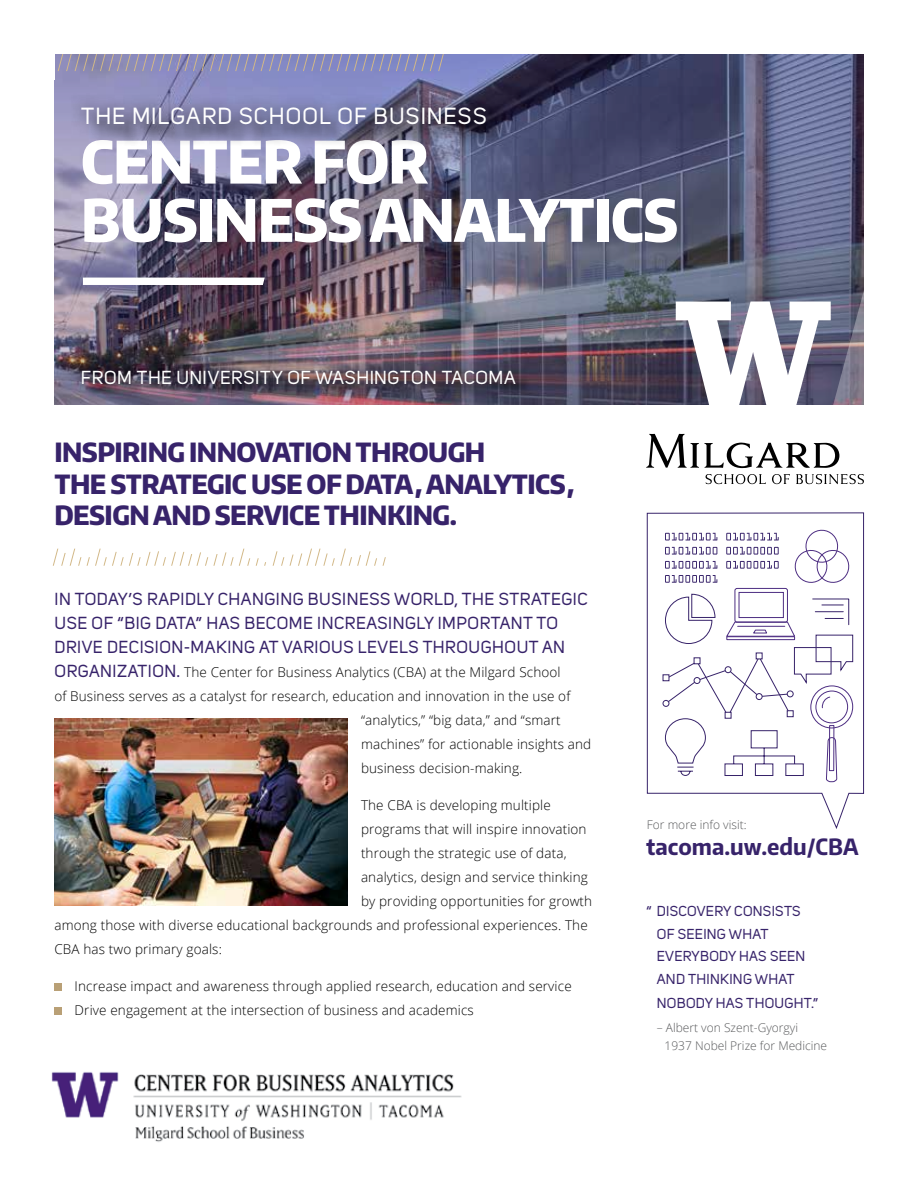
<style>
.page{position:relative;width:918px;height:1188px;background:#fff}
.page>*{position:absolute;margin:0;border:0;box-sizing:border-box;transform-origin:0 0}
.t1{font:800 58.05px/58.3px "Encode Sans Narrow";letter-spacing:-.02em;color:#fff}
.t2{font:800 26.25px/31.8px "Encode Sans Narrow";letter-spacing:-.02em;color:#37236a}
.t3{font:23.1px "Uni Sans";letter-spacing:.05em;color:#fff}
.t4{font:700 22.2px "Encode Sans Narrow";color:#37236a}
.t5{font:18.6px "Uni Sans";letter-spacing:.025em;color:#fff}
.t6{font:17.25px/24px "Uni Sans";letter-spacing:.03em;color:#37236a}
.t7{font:14.25px/22.5px "Uni Sans";letter-spacing:.02em;color:#37236a}
.t8{font:300 13.5px/24px "Open Sans";letter-spacing:.01em;color:#000}
.t9{font:300 12px/18px "Open Sans";color:#58595b}
.s1{font-family:"Uni Sans";font-weight:400;font-size:17.25px;color:#37236a}
</style>
<div class="page">
<img style="left:54px;top:54px;width:810px;height:350px">
<div style="left:54px;top:983px;width:8px;height:8px;background:#b9a076"></div>
<div style="left:54px;top:1007px;width:8px;height:8px;background:#b9a076"></div>
<svg style="left:81px;top:278px;width:184px;height:7px"></svg>
<div style="left:85px;top:372px;width:449px;height:30px;background:#000;opacity:.75"></div>
<div style="left:70px;top:358px;width:457px;height:38px;background:#000;opacity:.75"></div>
<div style="left:86px;top:110px;width:422px;height:37px;background:#000;opacity:.75"></div>
<div style="left:68px;top:93px;width:432px;height:47px;background:#000;opacity:.75"></div>
<svg style="left:54px;top:54px;width:391px;height:18px;background:#8d8db8"></svg>
<svg style="left:52px;top:548px;width:334px;height:18px"></svg>
<svg style="left:676px;top:160px;width:188px;height:245px"></svg>
<img style="left:51px;top:1072px;width:411px;height:70px">
<svg style="left:647px;top:512px;width:217px;height:317px"></svg>
<div style="left:735px;top:588px;width:53px;height:35px;border:1px solid #4d2e82;border-radius:2px"></div>
<div style="left:739px;top:592px;width:45px;height:26px;border:1px solid #4d2e82"></div>
<svg style="left:792px;top:527px;width:59px;height:59px"></svg>
<svg style="left:663px;top:594px;width:190px;height:188px"></svg>
<svg style="left:665px;top:575px;width:52px;height:8px"></svg>
<svg style="left:665px;top:561px;width:114px;height:8px"></svg>
<svg style="left:665px;top:547px;width:114px;height:8px"></svg>
<svg style="left:665px;top:533px;width:114px;height:7px"></svg>
<svg style="left:706px;top:474px;width:158px;height:10px"></svg>
<svg style="left:646px;top:434px;width:193px;height:34px"></svg>
<img style="left:54px;top:719px;width:293px;height:186px">
<h3 class="t3" style="left:81px;top:103px;width:407px">THE MILGARD SCHOOL OF BUSINESS</h3>
<h1 class="t1" style="left:81px;top:131px;width:599px">CENTER FOR<br>BUSINESS ANALYTICS</h1>
<h3 class="t5" style="left:81px;top:366px;width:436px">FROM THE UNIVERSITY OF WASHINGTON TACOMA</h3>
<h2 class="t2" style="left:54px;top:435px;width:522px">INSPIRING INNOVATION THROUGH<br>THE STRATEGIC USE OF DATA, ANALYTICS,<br>DESIGN AND SERVICE THINKING.</h2>
<p class="t6" style="left:55px;top:587px;width:535px">IN TODAY’S RAPIDLY CHANGING BUSINESS WORLD, THE STRATEGIC<br>USE OF “BIG DATA” HAS BECOME INCREASINGLY IMPORTANT TO<br>DRIVE DECISION-MAKING AT VARIOUS LEVELS THROUGHOUT AN</p>
<p class="t8" style="left:55px;top:660px;width:508px"><span class="s1">ORGANIZATION.</span> The Center for Business Analytics (CBA) at the Milgard School</p>
<p class="t8" style="left:54px;top:684px;width:518px">of Business serves as a catalyst for research, education and innovation in the use of</p>
<p class="t8" style="left:361px;top:708px;width:201px">“analytics,” “big data,” and “smart</p>
<p class="t8" style="left:361px;top:732px;width:232px">machines” for actionable insights and</p>
<p class="t8" style="left:361px;top:756px;width:163px">business decision-making.</p>
<p class="t8" style="left:361px;top:793px;width:191px">The CBA is developing multiple</p>
<p class="t8" style="left:361px;top:817px;width:227px">programs that will inspire innovation</p>
<p class="t8" style="left:361px;top:841px;width:207px">through the strategic use of data,</p>
<p class="t8" style="left:361px;top:865px;width:228px">analytics, design and service thinking</p>
<p class="t8" style="left:361px;top:889px;width:233px">by providing opportunities for growth</p>
<p class="t8" style="left:54px;top:913px;width:535px">among those with diverse educational backgrounds and professional experiences. The</p>
<p class="t8" style="left:54px;top:937px;width:169px">CBA has two primary goals:</p>
<p class="t8" style="left:75px;top:974px;width:499px">Increase impact and awareness through applied research, education and service<br>Drive engagement at the intersection of business and academics</p>
<p class="t9" style="left:647px;top:816px;width:101px">For more info visit:</p>
<h3 class="t4" style="left:646px;top:832px;width:214px">tacoma.uw.edu/CBA</h3>
<p class="t7" style="left:657px;top:900px;width:150px;text-indent:-11px">“ DISCOVERY CONSISTS<br>OF SEEING WHAT<br>EVERYBODY HAS SEEN<br>AND THINKING WHAT</p>
<p class="t7" style="left:657px;top:992px;width:163px">NOBODY HAS THOUGHT.”</p>
<p class="t9" style="left:665px;top:1018px;width:164px;text-indent:-8px">– Albert von Szent-Gyorgyi<br>1937 Nobel Prize for Medicine</p>
</div>
